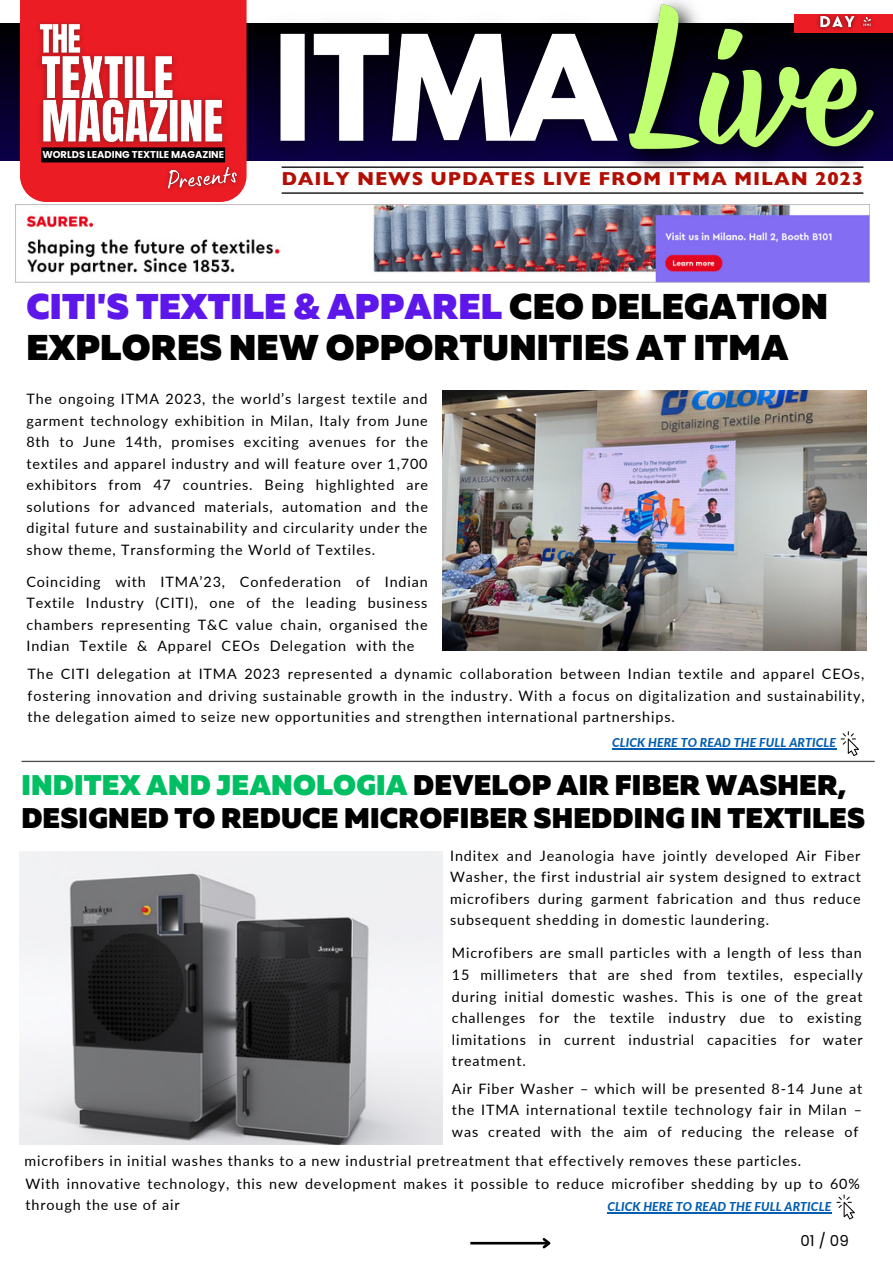
<style>
.page{position:relative;width:893px;height:1266px;background:#fff}
.page>*{position:absolute;margin:0;border:0;box-sizing:border-box;transform-origin:0 0}
.t1{font:900 35.7px/40.6px "Muller";letter-spacing:.005em;color:#000}
.t2{font:900 28.35px/32.9px "Muller";letter-spacing:.005em;color:#000}
.t3{font:800 18.9px "Gill Sans";letter-spacing:.045em;color:#b20e03}
.t4{font:15.05px "Poppins";color:#000}
.t5{font:14.35px/21.5px "Lato";letter-spacing:.06em;color:#000;text-align:justify}
.t6{font:italic 800 12.25px "Lato";letter-spacing:.01em;color:#035eb2}
.t7{font:700 9.97px "Poppins";color:#fff}
.s1{color:#5e17eb}
.s2{color:#00bf63}
</style>
<div class="page">
<div style="left:0;top:24px;width:892px;height:137px;background:linear-gradient(to bottom,#000,#0c0048)"></div>
<img style="left:658px;top:0;width:234px;height:276px">
<div style="left:20px;top:0;width:214px;height:202px;background:#eb1c24"></div>
<hr style="left:281px;top:192px;width:582px;height:2px;background:#000">
<img style="left:15px;top:205px;width:854px;height:77px">
<div style="left:794px;top:14px;width:98px;height:19px;background:#eb1c24"></div>
<img style="left:810px;top:8px;width:71px;height:33px">
<img style="left:32px;top:8px;width:58px;height:24px">
<img style="left:29px;top:32px;width:157px;height:44px">
<img style="left:29px;top:76px;width:205px;height:97px">
<img style="left:234px;top:0;width:424px;height:233px">
<img style="left:158px;top:156px;width:90px;height:53px">
<hr style="left:281px;top:166px;width:582px;height:2px;background:#000">
<hr style="left:470px;top:1241px;width:79px;height:3px;background:#000">
<svg style="left:540px;top:1238px;width:11px;height:11px"></svg>
<hr style="left:22px;top:760px;width:852px;height:2px;background:#4d4d4d">
<svg style="left:840px;top:731px;width:19px;height:25px"></svg>
<img style="left:442px;top:390px;width:424px;height:260px">
<hr style="left:612px;top:748px;width:224px;height:1px;background:#035eb2">
<svg style="left:836px;top:1194px;width:18px;height:25px"></svg>
<img style="left:20px;top:851px;width:423px;height:293px">
<hr style="left:607px;top:1212px;width:224px;height:1px;background:#035eb2">
<p class="t7" style="left:42px;top:147px;width:183px">WORLDS LEADING TEXTILE MAGAZINE</p>
<p class="t3" style="left:281px;top:172px;width:583px">DAILY NEWS UPDATES LIVE FROM ITMA MILAN 2023</p>
<p class="t1" style="left:26px;top:289px;width:803px"><span class="s1">CITI'S TEXTILE &amp; APPAREL</span> CEO DELEGATION<br>EXPLORES NEW OPPORTUNITIES AT ITMA</p>
<p class="t5" style="left:26px;top:388px;width:403px">The ongoing ITMA 2023, the world’s largest textile and garment technology exhibition in Milan, Italy from June 8th to June 14th, promises exciting avenues for the textiles and apparel industry and will feature over 1,700 exhibitors from 47 countries. Being highlighted are solutions for advanced materials, automation and the digital future and sustainability and circularity under the show theme, Transforming the World of Textiles.</p>
<p class="t5" style="left:26px;top:570px;width:403px">Coinciding with ITMA’23, Confederation of Indian Textile Industry (CITI), one of the leading business chambers representing T&amp;C value chain, organised the Indian Textile &amp; Apparel CEOs Delegation with the</p>
<p class="t5" style="left:28px;top:662px;width:838px">The CITI delegation at ITMA 2023 represented a dynamic collaboration between Indian textile and apparel CEOs, fostering innovation and driving sustainable growth in the industry. With a focus on digitalization and sustainability, the delegation aimed to seize new opportunities and strengthen international partnerships.</p>
<p class="t6" style="left:612px;top:735px;width:225px">CLICK HERE TO READ THE FULL ARTICLE</p>
<p class="t2" style="left:21px;top:771px;width:845px"><span class="s2">INDITEX AND JEANOLOGIA</span> DEVELOP AIR FIBER WASHER,<br>DESIGNED TO REDUCE MICROFIBER SHEDDING IN TEXTILES</p>
<p class="t5" style="left:450px;top:844px;width:412px">Inditex and Jeanologia have jointly developed Air Fiber Washer, the first industrial air system designed to extract microfibers during garment fabrication and thus reduce subsequent shedding in domestic laundering.</p>
<p class="t5" style="left:452px;top:942px;width:412px">Microfibers are small particles with a length of less than 15 millimeters that are shed from textiles, especially during initial domestic washes. This is one of the great challenges for the textile industry due to existing limitations in current industrial capacities for water treatment.</p>
<p class="t5" style="left:452px;top:1077px;width:412px">Air Fiber Washer – which will be presented 8-14 June at the ITMA international textile technology fair in Milan – was created with the aim of reducing the release of</p>
<p class="t5" style="left:26px;top:1172px;width:835px">With innovative technology, this new development makes it possible to reduce microfiber shedding by up to 60% through the use of air</p>
<p class="t5" style="left:24px;top:1149px;width:778px">microfibers in initial washes thanks to a new industrial pretreatment that effectively removes these particles.</p>
<p class="t6" style="left:607px;top:1198px;width:225px">CLICK HERE TO READ THE FULL ARTICLE</p>
<p class="t4" style="left:800px;top:1229px;width:50px">01 / 09</p>
</div>
